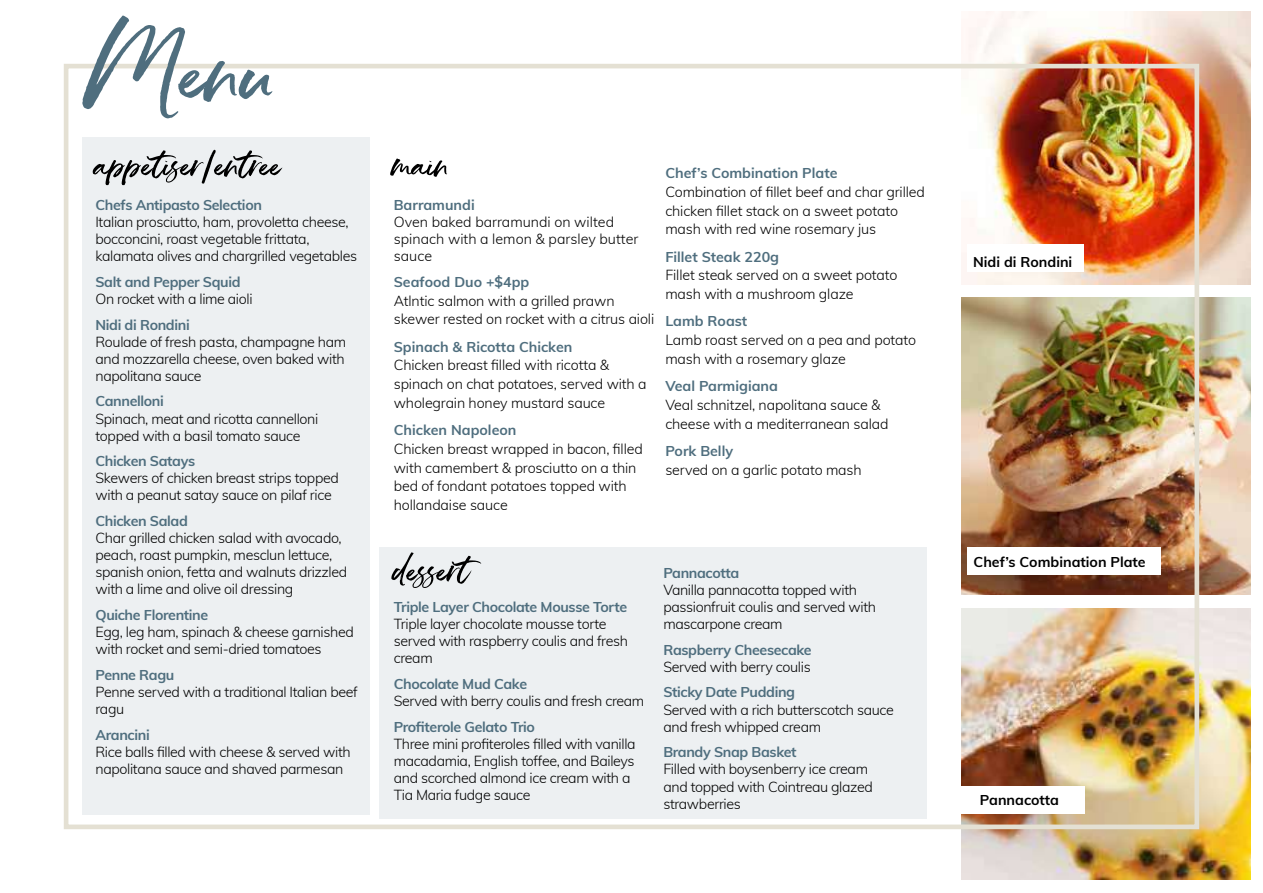
<style>
.page{position:relative;width:1263px;height:893px;background:#fff}
.page>*{position:absolute;margin:0;border:0;box-sizing:border-box;transform-origin:0 0}
.t1{font:150px "Lovestory Solid";color:#4f6e7e}
.t2{font:60px "Lovestory Solid";color:#000}
.t3{font:300 14.25px/17.1px "Muli";letter-spacing:-.025em;color:#000}
.t4{font:700 14.25px "Muli";letter-spacing:-.025em;color:#4f6e7e}
.t5{font:700 14.25px "Muli";color:#4f6e7e}
.t6{font:300 14.25px/17.1px "Muli";color:#000}
.t7{font:700 14.25px "Muli";color:#000}
</style>
<div class="page">
<img style="left:961px;top:298px;width:289px;height:297px">
<img style="left:961px;top:12px;width:289px;height:272px">
<img style="left:961px;top:608px;width:289px;height:271px">
<div style="left:64px;top:64px;width:1135px;height:765px;border:5px solid #e4e0d3"></div>
<div style="left:379px;top:547px;width:548px;height:272px;background:#edf0f2"></div>
<div style="left:83px;top:138px;width:287px;height:677px;background:#edf0f2"></div>
<div style="left:967px;top:547px;width:194px;height:28px;background:#fff"></div>
<div style="left:961px;top:786px;width:123px;height:27px;background:#fff"></div>
<div style="left:967px;top:245px;width:117px;height:27px;background:#fff"></div>
<h1 class="t1" style="left:87px;top:-47px;width:188px">Menu</h1>
<h2 class="t2" style="left:94px;top:117px;width:189px">appetiser/entree</h2>
<p class="t4" style="left:95px;top:194px;width:168px">Chefs Antipasto Selection</p>
<p class="t3" style="left:95px;top:213px;width:263px">Italian prosciutto, ham, provoletta cheese, bocconcini, roast vegetable frittata, kalamata olives and chargrilled vegetables</p>
<p class="t4" style="left:95px;top:271px;width:147px">Salt and Pepper Squid</p>
<p class="t3" style="left:95px;top:290px;width:159px">On rocket with a lime aioli</p>
<p class="t4" style="left:95px;top:314px;width:96px">Nidi di Rondini</p>
<p class="t3" style="left:95px;top:332px;width:252px;text-align:justify">Roulade of fresh pasta, champagne ham and mozzarella cheese, oven baked with napolitana sauce</p>
<p class="t4" style="left:95px;top:391px;width:70px">Cannelloni</p>
<p class="t3" style="left:95px;top:409px;width:224px">Spinach, meat and ricotta cannelloni topped with a basil tomato sauce</p>
<p class="t4" style="left:95px;top:451px;width:101px">Chicken Satays</p>
<p class="t3" style="left:95px;top:469px;width:245px">Skewers of chicken breast strips topped with a peanut satay sauce on pilaf rice</p>
<p class="t4" style="left:95px;top:510px;width:94px">Chicken Salad</p>
<p class="t3" style="left:95px;top:529px;width:253px">Char grilled chicken salad with avocado, peach, roast pumpkin, mesclun lettuce, spanish onion, fetta and walnuts drizzled with a lime and olive oil dressing</p>
<p class="t4" style="left:95px;top:604px;width:114px">Quiche Florentine</p>
<p class="t3" style="left:95px;top:623px;width:260px">Egg, leg ham, spinach &amp; cheese garnished with rocket and semi-dried tomatoes</p>
<p class="t4" style="left:95px;top:664px;width:80px">Penne Ragu</p>
<p class="t3" style="left:95px;top:683px;width:264px">Penne served with a traditional Italian beef ragu</p>
<p class="t4" style="left:95px;top:724px;width:56px">Arancini</p>
<p class="t3" style="left:95px;top:742px;width:257px">Rice balls filled with cheese &amp; served with napolitana sauce and shaved parmesan</p>
<h2 class="t2" style="left:391px;top:117px;width:59px">main</h2>
<p class="t5" style="left:394px;top:194px;width:82px">Barramundi</p>
<p class="t6" style="left:394px;top:213px;width:246px">Oven baked barramundi on wilted spinach with a lemon &amp; parsley butter sauce</p>
<p class="t5" style="left:394px;top:271px;width:137px">Seafood Duo +$4pp</p>
<p class="t3" style="left:394px;top:290px;width:262px;line-height:18.8px">Atlntic salmon with a grilled prawn skewer rested on rocket with a citrus aioli</p>
<p class="t5" style="left:394px;top:336px;width:180px">Spinach &amp; Ricotta Chicken</p>
<p class="t3" style="left:394px;top:355px;width:254px;line-height:18.8px">Chicken breast filled with ricotta &amp; spinach on chat potatoes, served with a wholegrain honey mustard sauce</p>
<p class="t5" style="left:394px;top:420px;width:124px">Chicken Napoleon</p>
<p class="t3" style="left:394px;top:439px;width:250px;line-height:18.8px">Chicken breast wrapped in bacon, filled with camembert &amp; prosciutto on a thin bed of fondant potatoes topped with hollandaise sauce</p>
<p class="t5" style="left:665px;top:163px;width:174px">Chef’s Combination Plate</p>
<p class="t3" style="left:665px;top:182px;width:261px;line-height:18.8px">Combination of fillet beef and char grilled chicken fillet stack on a sweet potato mash with red wine rosemary jus</p>
<p class="t5" style="left:665px;top:246px;width:115px">Fillet Steak 220g</p>
<p class="t3" style="left:665px;top:265px;width:234px;line-height:18.8px">Fillet steak served on a sweet potato mash with a mushroom glaze</p>
<p class="t5" style="left:665px;top:311px;width:84px">Lamb Roast</p>
<p class="t3" style="left:665px;top:330px;width:252px;line-height:18.8px">Lamb roast served on a pea and potato mash with a rosemary glaze</p>
<p class="t5" style="left:665px;top:376px;width:114px">Veal Parmigiana</p>
<p class="t3" style="left:665px;top:395px;width:225px;line-height:18.8px">Veal schnitzel, napolitana sauce &amp; cheese with a mediterranean salad</p>
<p class="t5" style="left:665px;top:440px;width:69px">Pork Belly</p>
<p class="t3" style="left:665px;top:460px;width:198px">served on a garlic potato mash</p>
<h2 class="t2" style="left:393px;top:522px;width:77px">dessert</h2>
<p class="t4" style="left:394px;top:597px;width:235px">Triple Layer Chocolate Mousse Torte</p>
<p class="t3" style="left:394px;top:615px;width:236px">Triple layer chocolate mousse torte served with raspberry coulis and fresh cream</p>
<p class="t4" style="left:394px;top:673px;width:135px">Chocolate Mud Cake</p>
<p class="t3" style="left:394px;top:692px;width:252px">Served with berry coulis and fresh cream</p>
<p class="t4" style="left:394px;top:716px;width:143px">Profiterole Gelato Trio</p>
<p class="t3" style="left:394px;top:734px;width:243px">Three mini profiteroles filled with vanilla macadamia, English toffee, and Baileys and scorched almond ice cream with a Tia Maria fudge sauce</p>
<p class="t4" style="left:663px;top:562px;width:77px">Pannacotta</p>
<p class="t3" style="left:663px;top:581px;width:214px">Vanilla pannacotta topped with passionfruit coulis and served with mascarpone cream</p>
<p class="t4" style="left:663px;top:639px;width:150px">Raspberry Cheesecake</p>
<p class="t3" style="left:663px;top:657px;width:149px">Served with berry coulis</p>
<p class="t4" style="left:663px;top:682px;width:133px">Sticky Date Pudding</p>
<p class="t3" style="left:663px;top:700px;width:232px">Served with a rich butterscotch sauce and fresh whipped cream</p>
<p class="t4" style="left:663px;top:742px;width:135px">Brandy Snap Basket</p>
<p class="t3" style="left:663px;top:760px;width:211px">Filled with boysenberry ice cream and topped with Cointreau glazed strawberries</p>
<p class="t7" style="left:973px;top:252px;width:101px">Nidi di Rondini</p>
<p class="t7" style="left:973px;top:551px;width:174px">Chef’s Combination Plate</p>
<p class="t7" style="left:980px;top:790px;width:81px">Pannacotta</p>
</div>
